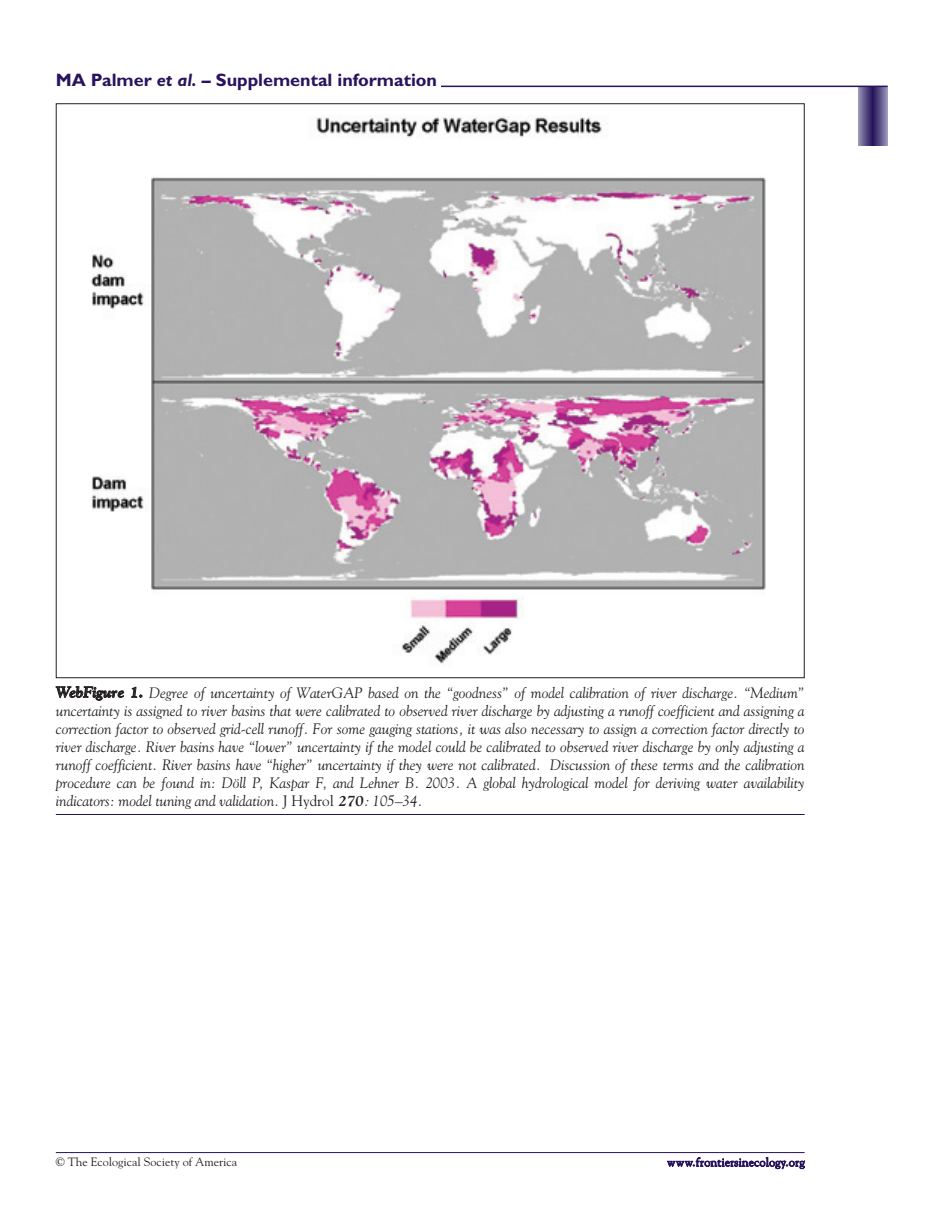
<style>
.page{position:relative;width:946px;height:1218px;background:#fff}
.page>*{position:absolute;margin:0;border:0;box-sizing:border-box;transform-origin:0 0}
.t1{font:700 18px "Gill Sans";color:#29135d}
.t2{font:italic 15px/18px "Goudy";color:#231f20;text-align:justify}
.t3{font:12px "Goudy";color:#231f20}
.t4{font:12px "Goudy";letter-spacing:.01em;color:#29135d}
.s1{font-style:italic}
.s2{font-weight:700}
.s3{font-style:normal}
</style>
<div class="page">
<div style="left:858px;top:86px;width:29px;height:60px;background:#9893b7"></div>
<div style="left:859px;top:86px;width:27px;height:60px;background:#8e86ae"></div>
<div style="left:860px;top:86px;width:25px;height:60px;background:#847ca7"></div>
<div style="left:861px;top:86px;width:23px;height:60px;background:#7b72a0"></div>
<div style="left:862px;top:86px;width:21px;height:60px;background:#716898"></div>
<div style="left:863px;top:86px;width:19px;height:60px;background:#685e90"></div>
<div style="left:864px;top:86px;width:17px;height:60px;background:#5f5589"></div>
<div style="left:865px;top:86px;width:15px;height:60px;background:#574c82"></div>
<div style="left:866px;top:86px;width:13px;height:60px;background:#50447c"></div>
<div style="left:867px;top:86px;width:11px;height:60px;background:#493b75"></div>
<div style="left:868px;top:86px;width:9px;height:60px;background:#423270"></div>
<div style="left:869px;top:86px;width:7px;height:60px;background:#3b2a6a"></div>
<div style="left:870px;top:86px;width:5px;height:60px;background:#2c175f"></div>
<hr style="left:872px;top:86px;width:1px;height:60px;background:#29135d">
<hr style="left:56px;top:86px;width:831px;height:1px;background:#29135d">
<hr style="left:56px;top:1152px;width:748px;height:1px;background:#29135d">
<div style="left:56px;top:61px;width:385px;height:30px;background:#fff"></div>
<img style="left:91px;top:117px;width:675px;height:547px">
<hr style="left:56px;top:814px;width:748px;height:1px;background:#29135d">
<p class="t1" style="left:56px;top:74px;width:383px">MA Palmer <span class="s1">et al.</span> – Supplemental information</p>
<p class="t2" style="left:56px;top:684px;width:750px"><span class="s2">WebFigure 1.</span> Degree of uncertainty of WaterGAP based on the “goodness” of model calibration of river discharge. “Medium” uncertainty is assigned to river basins that were calibrated to observed river discharge by adjusting a runoff coefficient and assigning a correction factor to observed grid-cell runoff. For some gauging stations, it was also necessary to assign a correction factor directly to river discharge. River basins have “lower” uncertainty if the model could be calibrated to observed river discharge by only adjusting a runoff coefficient. River basins have “higher” uncertainty if they were not calibrated. Discussion of these terms and the calibration procedure can be found in: Döll P, Kaspar F, and Lehner B. 2003. A global hydrological model for deriving water availability indicators: model tuning and validation. <span class="s3">J Hydrol</span> <span class="s2">270</span>:105–34.</p>
<p class="t3" style="left:56px;top:1157px;width:183px">© The Ecological Society of America</p>
<p class="t4" style="left:667px;top:1157px;width:139px">www.frontiersinecology.org</p>
</div>
